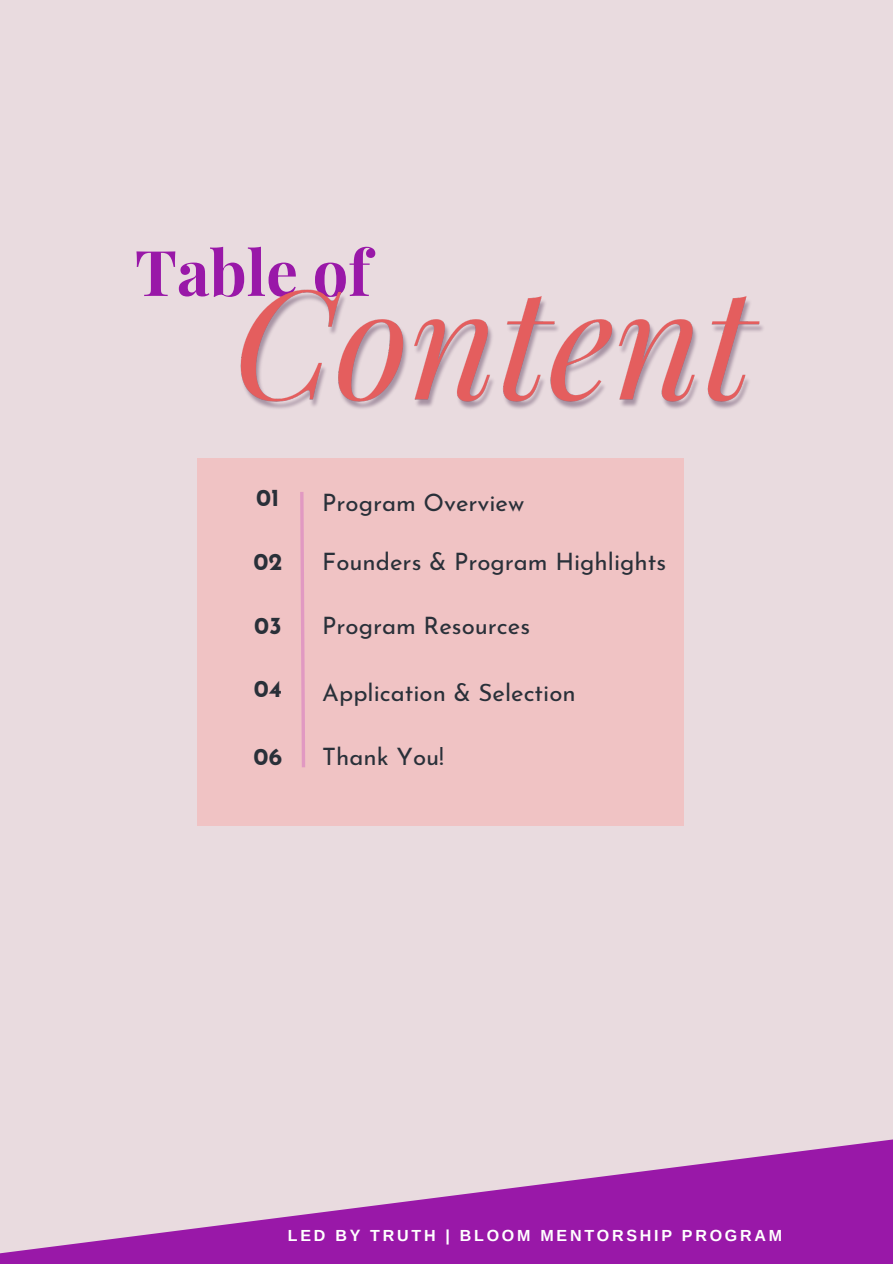
<style>
.page{position:relative;width:893px;height:1264px;background:#fff}
.page>*{position:absolute;margin:0;border:0;box-sizing:border-box;transform-origin:0 0}
.t1{font:700 63px "Playfair Display";color:#9918a8}
.t2{font:24px "Josefin Sans";color:#293039}
.t3{font:700 24px "Josefin Sans";color:#293039}
.t4{font:700 16.05px "Arimo";letter-spacing:.17em;color:#fff}
</style>
<div class="page">
<div style="left:0;top:0;width:892px;height:1263px;background:#e9dbdf"></div>
<img style="left:240px;top:289px;width:523px;height:120px">
<svg style="left:0;top:1139px;width:892px;height:124px;fill:#9918a8"></svg>
<div style="left:197px;top:458px;width:486px;height:368px;background:#f0c3c4"></div>
<svg style="left:300px;top:492px;width:5px;height:276px"></svg>
<p class="t1" style="left:135px;top:228px;width:237px">Table of</p>
<p class="t3" style="left:256px;top:488px;width:25px">01</p>
<p class="t2" style="left:322px;top:493px;width:203px">Program Overview</p>
<p class="t3" style="left:253px;top:551px;width:31px">02</p>
<p class="t2" style="left:322px;top:551px;width:345px">Founders &amp; Program Highlights</p>
<p class="t3" style="left:254px;top:615px;width:29px">03</p>
<p class="t2" style="left:322px;top:615px;width:209px">Program Resources</p>
<p class="t3" style="left:254px;top:679px;width:30px">04</p>
<p class="t2" style="left:322px;top:683px;width:255px">Application &amp; Selection</p>
<p class="t3" style="left:253px;top:747px;width:30px">06</p>
<p class="t2" style="left:322px;top:747px;width:123px">Thank You!</p>
<p class="t4" style="left:288px;top:1226px;width:495px">LED BY TRUTH | BLOOM MENTORSHIP PROGRAM</p>
</div>
